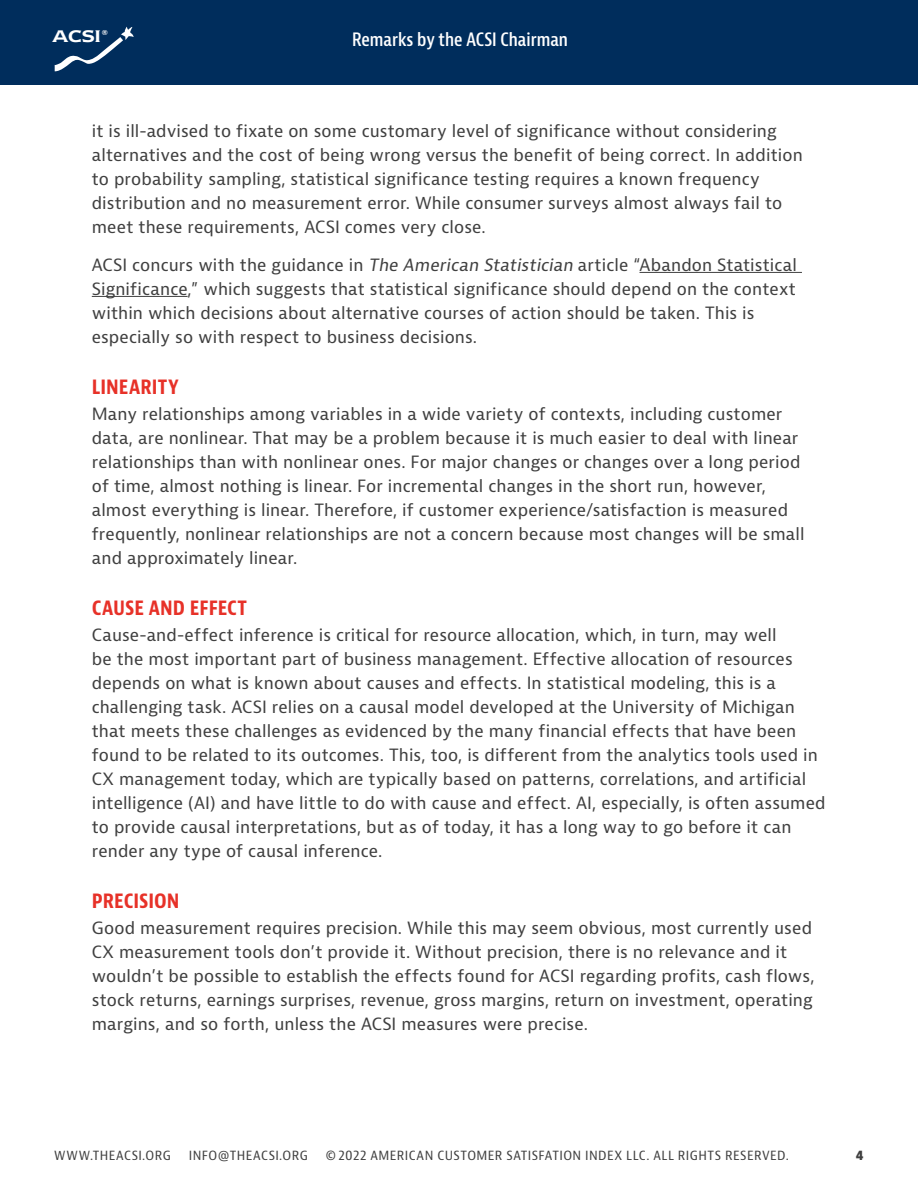
<style>
.page{position:relative;width:918px;height:1188px;background:#fff}
.page>*{position:absolute;margin:0;border:0;box-sizing:border-box;transform-origin:0 0}
.t1{font:700 condensed 21px "Bernina Sans";color:#e73128}
.t2{font:600 19.5px "Newtext IT Cby BT";color:#fff;scale:1.05 1}
.t3{font:600 condensed 18px "Bernina Sans";color:#fff}
.t4{font:16.5px/24px "Bernina Sans";letter-spacing:.005em;color:#404040}
.t5{font:condensed 13.5px "Bernina Sans";letter-spacing:.03em;color:#404040}
.t6{font:700 condensed 13.5px "Bernina Sans";color:#404040}
.t7{font:600 7.05px "Newtext IT Cby BT";color:#fff;scale:1.05 1}
.s1{font-style:italic}
</style>
<div class="page">
<div style="left:0;top:0;width:918px;height:84px;background:#002d5c"></div>
<svg style="left:55px;top:27px;width:79px;height:44px"></svg>
<hr style="left:640px;top:272px;width:162px;height:1px;background:#404040">
<hr style="left:92px;top:296px;width:96px;height:1px;background:#404040">
<p class="t2" style="left:53px;top:24px;width:47px">ACSI</p>
<p class="t7" style="left:102px;top:28px;width:7px">®</p>
<p class="t3" style="left:352px;top:32px;width:217px">Remarks by the ACSI Chairman</p>
<p class="t4" style="left:92px;top:120px;width:712px">it is ill-advised to fixate on some customary level of significance without considering alternatives and the cost of being wrong versus the benefit of being correct. In addition to probability sampling, statistical significance testing requires a known frequency distribution and no measurement error. While consumer surveys almost always fail to meet these requirements, ACSI comes very close.</p>
<p class="t4" style="left:92px;top:254px;width:707px">ACSI concurs with the guidance in <span class="s1">The American Statistician</span> article “Abandon Statistical Significance,” which suggests that statistical significance should depend on the context within which decisions about alternative courses of action should be taken. This is especially so with respect to business decisions.</p>
<p class="t1" style="left:92px;top:379px;width:88px">LINEARITY</p>
<p class="t4" style="left:92px;top:403px;width:714px">Many relationships among variables in a wide variety of contexts, including customer data, are nonlinear. That may be a problem because it is much easier to deal with linear relationships than with nonlinear ones. For major changes or changes over a long period of time, almost nothing is linear. For incremental changes in the short run, however, almost everything is linear. Therefore, if customer experience/satisfaction is measured frequently, nonlinear relationships are not a concern because most changes will be small and approximately linear.</p>
<p class="t1" style="left:92px;top:601px;width:157px">CAUSE AND EFFECT</p>
<p class="t4" style="left:92px;top:624px;width:735px">Cause-and-effect inference is critical for resource allocation, which, in turn, may well<br>be the most important part of business management. Effective allocation of resources depends on what is known about causes and effects. In statistical modeling, this is a challenging task. ACSI relies on a causal model developed at the University of Michigan that meets these challenges as evidenced by the many financial effects that have been found to be related to its outcomes. This, too, is different from the analytics tools used in CX management today, which are typically based on patterns, correlations, and artificial intelligence (AI) and have little to do with cause and effect. AI, especially, is often assumed to provide causal interpretations, but as of today, it has a long way to go before it can render any type of causal inference.</p>
<p class="t1" style="left:92px;top:894px;width:89px">PRECISION</p>
<p class="t4" style="left:92px;top:917px;width:724px">Good measurement requires precision. While this may seem obvious, most currently used CX measurement tools don’t provide it. Without precision, there is no relevance and it wouldn’t be possible to establish the effects found for ACSI regarding profits, cash flows, stock returns, earnings surprises, revenue, gross margins, return on investment, operating margins, and so forth, unless the ACSI measures were precise.</p>
<p class="t5" style="left:54px;top:1151px;width:118px">WWW.THEACSI.ORG</p>
<p class="t5" style="left:189px;top:1151px;width:121px">INFO@THEACSI.ORG</p>
<p class="t5" style="left:326px;top:1151px;width:465px">©2022 AMERICAN CUSTOMER SATISFATION INDEX LLC. ALL RIGHTS RESERVED.</p>
<p class="t6" style="left:856px;top:1148px;width:9px">4</p>
</div>
